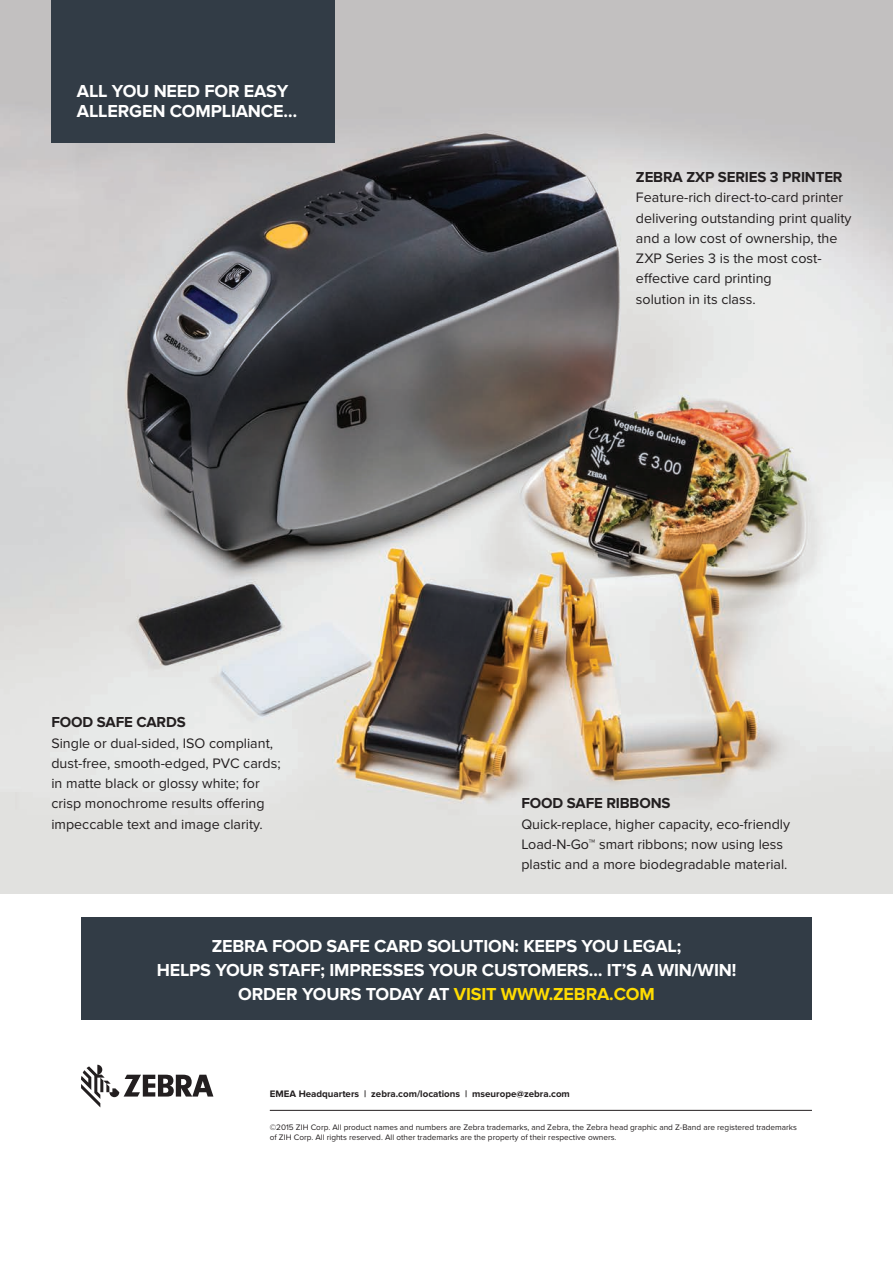
<style>
.page{position:relative;width:893px;height:1263px;background:#fff}
.page>*{position:absolute;margin:0;border:0;box-sizing:border-box;transform-origin:0 0}
.t1{font:700 18px/24px "Proxima Nova";letter-spacing:-.01em;color:#fff}
.t2{font:700 15px "Proxima Nova";letter-spacing:-.01em;color:#231f20}
.t3{font:14.25px/20.2px "Proxima Nova";color:#231f20}
.t4{font:700 9.75px "Proxima Nova";color:#231f20}
.t5{font:8.25px/10.5px "Proxima Nova";color:#231f20}
.s1{color:#ffdc01}
</style>
<div class="page">
<hr style="left:270px;top:1110px;width:542px;height:1px;background:#231f20">
<svg style="left:81px;top:1065px;width:132px;height:42px"></svg>
<img style="left:0;top:0;width:893px;height:893px">
<div style="left:51px;top:0;width:284px;height:142px;background:#323c46"></div>
<div style="left:81px;top:917px;width:731px;height:103px;background:#323c46"></div>
<p class="t1" style="left:77px;top:81px;width:222px;line-height:20.2px">ALL YOU NEED FOR EASY<br>ALLERGEN COMPLIANCE…</p>
<p class="t2" style="left:51px;top:714px;width:136px">FOOD SAFE CARDS</p>
<p class="t3" style="left:51px;top:733px;width:231px">Single or dual-sided, ISO compliant, dust-free, smooth-edged, PVC cards; in matte black or glossy white; for crisp monochrome results offering impeccable text and image clarity.</p>
<p class="t2" style="left:636px;top:168px;width:208px">ZEBRA ZXP SERIES 3 PRINTER</p>
<p class="t3" style="left:636px;top:188px;width:217px">Feature-rich direct-to-card printer delivering outstanding print quality and a low cost of ownership, the<br>ZXP Series 3 is the most cost&shy;effective card printing<br>solution in its class.</p>
<p class="t2" style="left:521px;top:795px;width:151px">FOOD SAFE RIBBONS</p>
<p class="t3" style="left:521px;top:814px;width:270px">Quick-replace, higher capacity, eco-friendly<br>Load-N-Go™ smart ribbons; now using less plastic and a more biodegradable material.</p>
<p class="t1" style="left:157px;top:934px;width:581px;text-align:center">ZEBRA FOOD SAFE CARD SOLUTION: KEEPS YOU LEGAL;<br>HELPS YOUR STAFF; IMPRESSES YOUR CUSTOMERS… IT’S A WIN/WIN!<br>ORDER YOURS TODAY AT <span class="s1">VISIT WWW.ZEBRA.COM</span></p>
<p class="t4" style="left:270px;top:1088px;width:302px">EMEA Headquarters | zebra.com/locations | mseurope@zebra.com</p>
<p class="t5" style="left:270px;top:1122px;width:529px">©2015 ZIH Corp. All product names and numbers are Zebra trademarks, and Zebra, the Zebra head graphic and Z-Band are registered trademarks of ZIH Corp. All rights reserved. All other trademarks are the property of their respective owners.</p>
</div>
